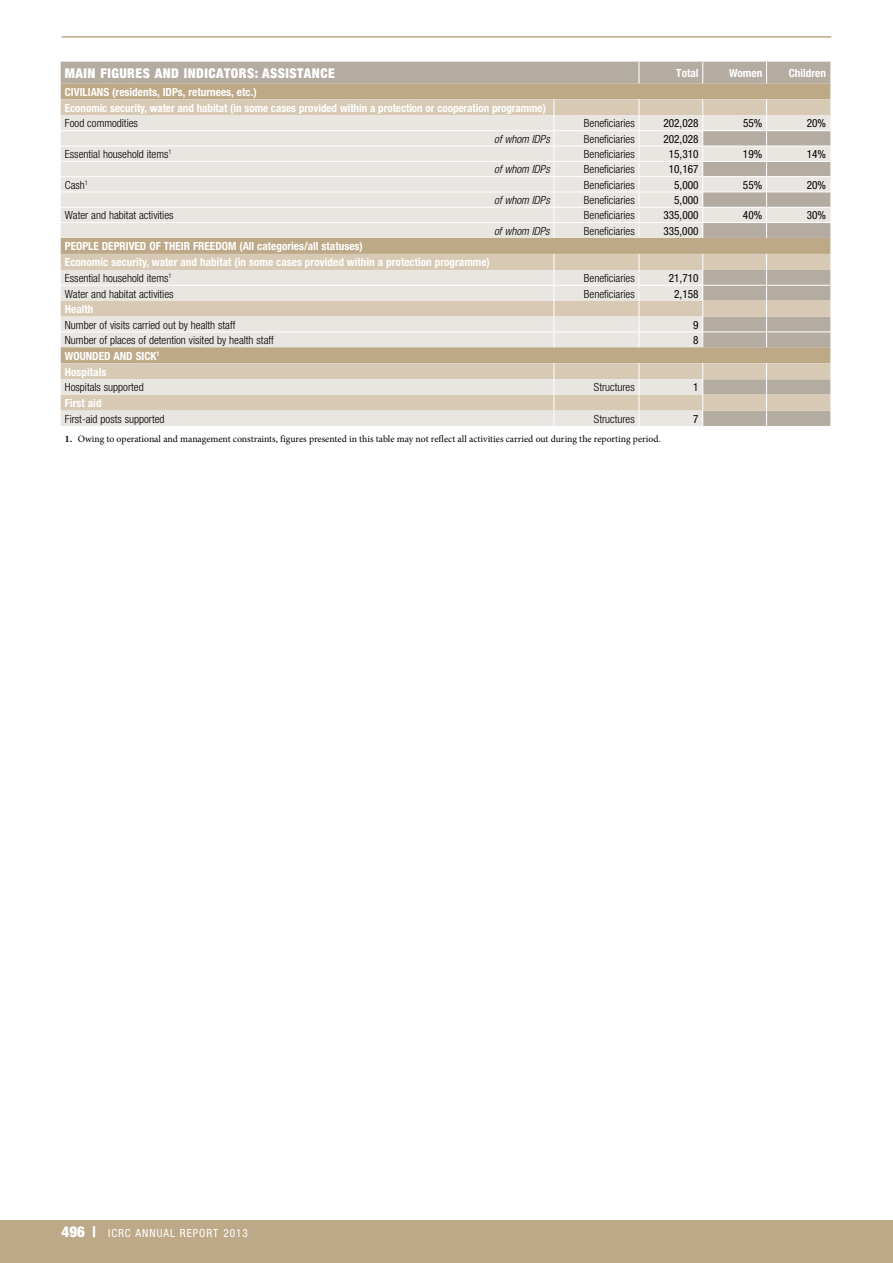
<style>
.page{position:relative;width:893px;height:1263px;background:#fff}
.page>*{position:absolute;margin:0;border:0;box-sizing:border-box;transform-origin:0 0}
.t1{font:900 condensed 13.5px "Helvetica Neue";letter-spacing:.035em;color:#fff}
.t2{font:300 condensed 11.25px "Helvetica Neue";color:#000}
.t3{font:700 condensed 11.25px/16px "Helvetica Neue";color:#fff}
.t4{font:condensed 11.25px "Helvetica Neue";color:#000}
.t5{font:italic 300 condensed 11.25px "Helvetica Neue";color:#000}
.t6{font:condensed 11.25px "Helvetica Neue";letter-spacing:.085em;color:#fff}
.t7{font:9.75px "Minion Pro";color:#000}
.s1{font-weight:300;color:#000}
.s2{font-weight:700}
.s3{font-weight:900;font-size:15px}
</style>
<div class="page">
<hr style="left:62px;top:36px;width:769px;height:2px;background:#bda987">
<div style="left:0;top:1220px;width:893px;height:43px;background:#bda987"></div>
<div style="left:61px;top:62px;width:769px;height:21px;background:#b4aba1"></div>
<div style="left:61px;top:83px;width:769px;height:16px;background:#bda987"></div>
<svg style="left:61px;top:99px;width:769px;height:16px;background:#d7c9b5"></svg>
<svg style="left:61px;top:115px;width:769px;height:311px;background:#ded6cb"></svg>
<svg style="left:702px;top:99px;width:1px;height:139px"></svg>
<svg style="left:766px;top:99px;width:1px;height:139px"></svg>
<svg style="left:702px;top:254px;width:128px;height:93px;background:#c2b8ab"></svg>
<svg style="left:702px;top:363px;width:1px;height:63px"></svg>
<svg style="left:766px;top:363px;width:1px;height:63px"></svg>
<svg style="left:554px;top:99px;width:1px;height:139px"></svg>
<svg style="left:639px;top:99px;width:1px;height:139px"></svg>
<svg style="left:554px;top:254px;width:1px;height:93px"></svg>
<svg style="left:639px;top:254px;width:1px;height:93px"></svg>
<svg style="left:554px;top:363px;width:1px;height:63px"></svg>
<svg style="left:639px;top:363px;width:1px;height:63px"></svg>
<hr style="left:61px;top:130px;width:493px;height:1px;background:#fff">
<hr style="left:554px;top:130px;width:85px;height:1px;background:#fff">
<hr style="left:639px;top:130px;width:64px;height:1px;background:#fff">
<hr style="left:703px;top:130px;width:64px;height:1px;background:#fff">
<hr style="left:767px;top:130px;width:63px;height:1px;background:#fff">
<hr style="left:61px;top:146px;width:493px;height:1px;background:#fff">
<hr style="left:554px;top:146px;width:85px;height:1px;background:#fff">
<hr style="left:639px;top:146px;width:64px;height:1px;background:#fff">
<hr style="left:703px;top:146px;width:64px;height:1px;background:#fff">
<hr style="left:767px;top:146px;width:63px;height:1px;background:#fff">
<hr style="left:61px;top:161px;width:493px;height:1px;background:#fff">
<hr style="left:554px;top:161px;width:85px;height:1px;background:#fff">
<hr style="left:639px;top:161px;width:64px;height:1px;background:#fff">
<hr style="left:703px;top:161px;width:64px;height:1px;background:#fff">
<hr style="left:767px;top:161px;width:63px;height:1px;background:#fff">
<hr style="left:61px;top:176px;width:493px;height:1px;background:#fff">
<hr style="left:554px;top:176px;width:85px;height:1px;background:#fff">
<hr style="left:639px;top:176px;width:64px;height:1px;background:#fff">
<hr style="left:703px;top:176px;width:64px;height:1px;background:#fff">
<hr style="left:767px;top:176px;width:63px;height:1px;background:#fff">
<hr style="left:61px;top:192px;width:493px;height:1px;background:#fff">
<hr style="left:554px;top:192px;width:85px;height:1px;background:#fff">
<hr style="left:639px;top:192px;width:64px;height:1px;background:#fff">
<hr style="left:703px;top:192px;width:64px;height:1px;background:#fff">
<hr style="left:767px;top:192px;width:63px;height:1px;background:#fff">
<hr style="left:61px;top:207px;width:493px;height:1px;background:#fff">
<hr style="left:554px;top:207px;width:85px;height:1px;background:#fff">
<hr style="left:639px;top:207px;width:64px;height:1px;background:#fff">
<hr style="left:703px;top:207px;width:64px;height:1px;background:#fff">
<hr style="left:767px;top:207px;width:63px;height:1px;background:#fff">
<hr style="left:61px;top:222px;width:493px;height:1px;background:#fff">
<hr style="left:554px;top:222px;width:85px;height:1px;background:#fff">
<hr style="left:639px;top:222px;width:64px;height:1px;background:#fff">
<hr style="left:703px;top:222px;width:64px;height:1px;background:#fff">
<hr style="left:767px;top:222px;width:63px;height:1px;background:#fff">
<hr style="left:61px;top:285px;width:493px;height:1px;background:#fff">
<hr style="left:554px;top:285px;width:85px;height:1px;background:#fff">
<hr style="left:639px;top:285px;width:64px;height:1px;background:#fff">
<hr style="left:703px;top:285px;width:64px;height:1px;background:#fff">
<hr style="left:767px;top:285px;width:63px;height:1px;background:#fff">
<hr style="left:61px;top:331px;width:493px;height:1px;background:#fff">
<hr style="left:554px;top:331px;width:85px;height:1px;background:#fff">
<hr style="left:639px;top:331px;width:64px;height:1px;background:#fff">
<hr style="left:703px;top:331px;width:64px;height:1px;background:#fff">
<hr style="left:767px;top:331px;width:63px;height:1px;background:#fff">
<svg style="left:639px;top:62px;width:1px;height:21px"></svg>
<svg style="left:702px;top:62px;width:1px;height:21px"></svg>
<svg style="left:766px;top:62px;width:1px;height:21px"></svg>
<p class="t1" style="left:65px;top:65px;width:271px">MAIN FIGURES AND INDICATORS: ASSISTANCE</p>
<p class="t3" style="left:676px;top:65px;width:24px">Total</p>
<p class="t3" style="left:729px;top:65px;width:35px">Women</p>
<p class="t3" style="left:789px;top:65px;width:39px">Children</p>
<p class="t3" style="left:65px;top:84px;width:482px">CIVILIANS (residents, IDPs, returnees, etc.)<br>Economic security, water and habitat (in some cases provided within a protection or cooperation programme)</p>
<p class="t2" style="left:65px;top:117px;width:74px">Food commodities</p>
<p class="t2" style="left:584px;top:117px;width:52px">Beneficiaries</p>
<p class="t4" style="left:663px;top:117px;width:37px">202,028</p>
<p class="t4" style="left:743px;top:117px;width:21px">55%</p>
<p class="t4" style="left:807px;top:117px;width:21px">20%</p>
<p class="t5" style="left:494px;top:132px;width:57px">of whom IDPs</p>
<p class="t2" style="left:584px;top:132px;width:52px">Beneficiaries</p>
<p class="t4" style="left:663px;top:132px;width:37px">202,028</p>
<p class="t2" style="left:65px;top:148px;width:108px">Essential household items<sup>1</sup></p>
<p class="t2" style="left:584px;top:148px;width:52px">Beneficiaries</p>
<p class="t4" style="left:669px;top:148px;width:31px">15,310</p>
<p class="t4" style="left:743px;top:148px;width:21px">19%</p>
<p class="t4" style="left:807px;top:148px;width:21px">14%</p>
<p class="t5" style="left:494px;top:163px;width:57px">of whom IDPs</p>
<p class="t2" style="left:584px;top:163px;width:52px">Beneficiaries</p>
<p class="t4" style="left:669px;top:163px;width:31px">10,167</p>
<p class="t2" style="left:65px;top:178px;width:25px">Cash<sup>1</sup></p>
<p class="t2" style="left:584px;top:178px;width:52px">Beneficiaries</p>
<p class="t4" style="left:674px;top:178px;width:26px">5,000</p>
<p class="t4" style="left:743px;top:178px;width:21px">55%</p>
<p class="t4" style="left:807px;top:178px;width:21px">20%</p>
<p class="t5" style="left:494px;top:194px;width:57px">of whom IDPs</p>
<p class="t2" style="left:584px;top:194px;width:52px">Beneficiaries</p>
<p class="t4" style="left:674px;top:194px;width:26px">5,000</p>
<p class="t2" style="left:65px;top:209px;width:110px">Water and habitat activities</p>
<p class="t2" style="left:584px;top:209px;width:52px">Beneficiaries</p>
<p class="t4" style="left:663px;top:209px;width:37px">335,000</p>
<p class="t4" style="left:743px;top:209px;width:21px">40%</p>
<p class="t4" style="left:807px;top:209px;width:21px">30%</p>
<p class="t5" style="left:494px;top:224px;width:57px">of whom IDPs</p>
<p class="t2" style="left:584px;top:224px;width:52px">Beneficiaries</p>
<p class="t4" style="left:663px;top:224px;width:37px">335,000</p>
<p class="t3" style="left:65px;top:238px;width:426px">PEOPLE DEPRIVED OF THEIR FREEDOM (All categories/all statuses)<br>Economic security, water and habitat (in some cases provided within a protection programme)<br><span class="s1">Essential household items</span><sup>1</sup></p>
<p class="t2" style="left:584px;top:271px;width:52px">Beneficiaries</p>
<p class="t4" style="left:669px;top:271px;width:31px">21,710</p>
<p class="t2" style="left:65px;top:287px;width:110px">Water and habitat activities</p>
<p class="t2" style="left:584px;top:287px;width:52px">Beneficiaries</p>
<p class="t4" style="left:674px;top:287px;width:26px">2,158</p>
<p class="t3" style="left:65px;top:301px;width:30px">Health</p>
<p class="t2" style="left:65px;top:318px;width:172px">Number of visits carried out by health staff</p>
<p class="t4" style="left:693px;top:318px;width:7px">9</p>
<p class="t2" style="left:65px;top:334px;width:210px">Number of places of detention visited by health staff</p>
<p class="t4" style="left:693px;top:334px;width:7px">8</p>
<p class="t3" style="left:65px;top:347px;width:96px">WOUNDED AND SICK<sup>1<br></sup>Hospitals</p>
<p class="t2" style="left:65px;top:381px;width:80px">Hospitals supported</p>
<p class="t2" style="left:594px;top:381px;width:42px">Structures</p>
<p class="t4" style="left:693px;top:381px;width:7px">1</p>
<p class="t3" style="left:65px;top:395px;width:38px">First aid</p>
<p class="t2" style="left:65px;top:412px;width:101px">First-aid posts supported</p>
<p class="t2" style="left:594px;top:412px;width:42px">Structures</p>
<p class="t4" style="left:693px;top:412px;width:7px">7</p>
<p class="t7" style="left:65px;top:432px;width:597px"><span class="s2">1.</span> Owing to operational and management constraints, figures presented in this table may not reflect all activities carried out during the reporting period.</p>
<p class="t6" style="left:62px;top:1226px;width:188px"><span class="s3">496 |</span> ICRC ANNUAL REPORT 2013</p>
</div>
